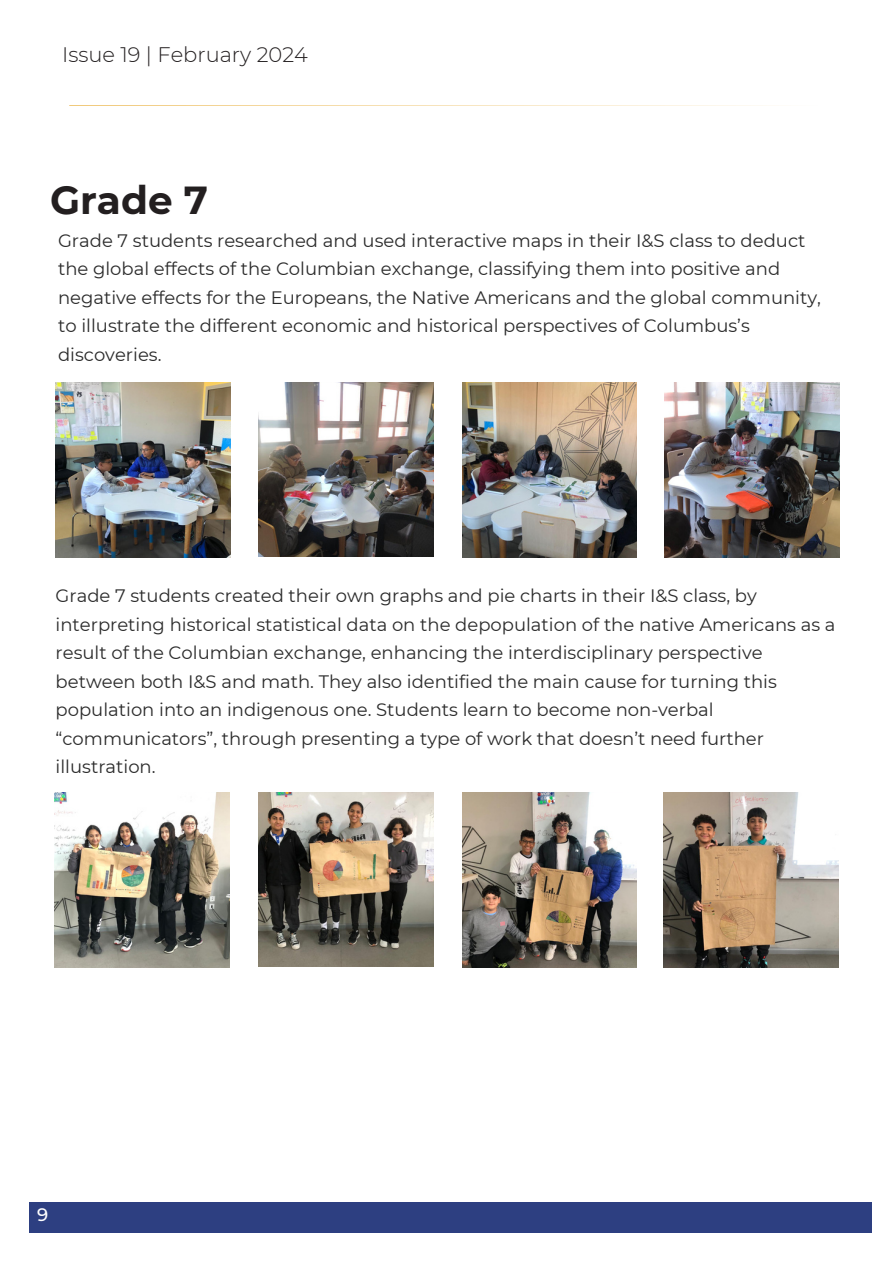
<style>
.page{position:relative;width:893px;height:1264px;background:#fff}
.page>*{position:absolute;margin:0;border:0;box-sizing:border-box;transform-origin:0 0}
.t1{font:700 39px "Montserrat";color:#231f20}
.t2{font:300 21px "Montserrat";color:#231f20}
.t3{font:18px/28.5px "Montserrat";color:#2b2b2b}
.t4{font:500 18px "Montserrat";color:#fff}
</style>
<div class="page">
<svg style="left:69px;top:105px;width:694px;height:1px"></svg>
<div style="left:29px;top:1202px;width:842px;height:31px;background:#2d3f81"></div>
<img style="left:664px;top:383px;width:174px;height:175px">
<img style="left:462px;top:383px;width:175px;height:174px">
<img style="left:55px;top:383px;width:175px;height:175px">
<img style="left:259px;top:382px;width:174px;height:174px">
<img style="left:663px;top:793px;width:175px;height:174px">
<img style="left:462px;top:793px;width:174px;height:174px">
<img style="left:55px;top:793px;width:175px;height:174px">
<img style="left:258px;top:792px;width:175px;height:174px">
<p class="t2" style="left:62px;top:41px;width:247px">Issue 19 | February 2024</p>
<p class="t1" style="left:50px;top:177px;width:159px">Grade 7</p>
<h2 class="t3" style="left:58px;top:226px;width:764px">Grade 7 students researched and used interactive maps in their I&amp;S class to deduct the global effects of the Columbian exchange, classifying them into positive and negative effects for the Europeans, the Native Americans and the global community, to illustrate the different economic and historical perspectives of Columbus’s discoveries.</h2>
<p class="t3" style="left:56px;top:581px;width:781px">Grade 7 students created their own graphs and pie charts in their I&amp;S class, by interpreting historical statistical data on the depopulation of the native Americans as a result of the Columbian exchange, enhancing the interdisciplinary perspective between both I&amp;S and math. They also identified the main cause for turning this population into an indigenous one. Students learn to become non-verbal “communicators”, through presenting a type of work that doesn’t need further illustration.</p>
<p class="t4" style="left:37px;top:1203px;width:13px">9</p>
</div>
